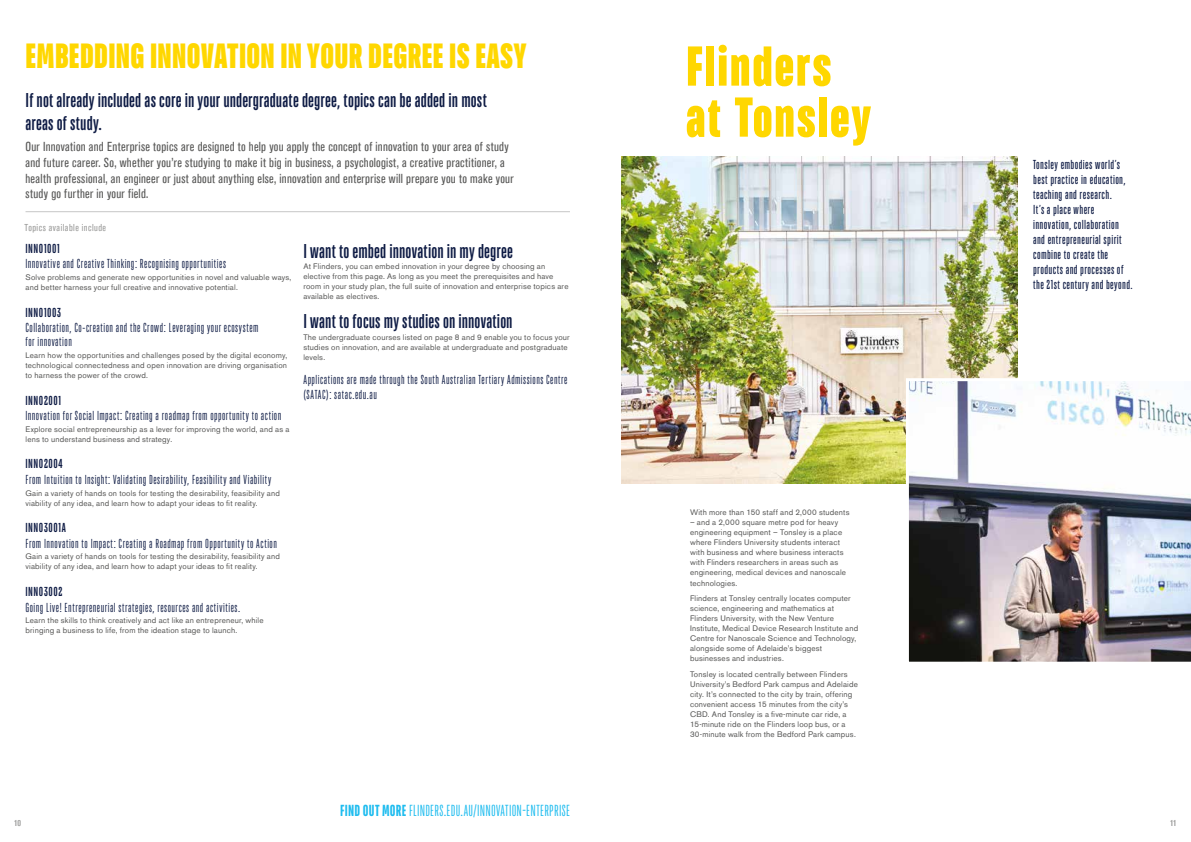
<style>
.page{position:relative;width:1191px;height:842px;background:#fff}
.page>*{position:absolute;margin:0;border:0;box-sizing:border-box;transform-origin:0 0}
.t1{font:900 56px/51px "TT Bluescreens";letter-spacing:.035em;color:#ffd700}
.t2{font:900 35px "TT Bluescreens";letter-spacing:.01em;color:#ffd700}
.t3{font:600 20px/23px "TT Bluescreens";letter-spacing:.01em;color:#0f1c45}
.t4{font:16px "TT Bluescreens";letter-spacing:.02em;color:#1ebcef}
.t5{font:13px/14px "TT Bluescreens";letter-spacing:.04em;color:#0f1c45}
.t6{font:condensed 13px/15.6px "Akzidenz Grotesk Std";letter-spacing:.02em;color:#575756}
.t7{font:500 13px/15px "TT Bluescreens";letter-spacing:.03em;color:#0f1c45}
.t8{font:600 13px "TT Bluescreens";letter-spacing:.04em;color:#0f1c45}
.t9{font:condensed 10px "Akzidenz Grotesk Std";letter-spacing:.045em;color:#9d9d9c}
.t10{font:700 condensed 9px "Akzidenz Grotesk BE";color:#9d9d9c}
.t11{font:8px/10px "Akzidenz Grotesk BE";letter-spacing:.02em;color:#575756}
.s1{font-weight:700}
</style>
<div class="page">
<hr style="left:26px;top:211px;width:544px;height:1px;background:#c6c6c6">
<img style="left:621px;top:157px;width:396px;height:326px">
<img style="left:906px;top:378px;width:285px;height:284px">
<h2 class="t2" style="left:26px;top:35px;width:503px">EMBEDDING INNOVATION IN YOUR DEGREE IS EASY</h2>
<h3 class="t3" style="left:26px;top:88px;width:463px">If not already included as core in your undergraduate degree, topics can be added in most areas of study.</h3>
<p class="t6" style="left:26px;top:139px;width:489px">Our Innovation and Enterprise topics are designed to help you apply the concept of innovation to your area of study and future career. So, whether you’re studying to make it big in business, a psychologist, a creative practitioner, a health professional, an engineer or just about anything else, innovation and enterprise will prepare you to make your study go further in your field.</p>
<p class="t9" style="left:25px;top:221px;width:83px">Topics available include</p>
<h3 class="t8" style="left:26px;top:241px;width:36px">INNO1001</h3>
<h3 class="t5" style="left:26px;top:257px;width:202px">Innovative and Creative Thinking: Recognising opportunities</h3>
<p class="t11" style="left:26px;top:272px;width:267px">Solve problems and generate new opportunities in novel and valuable ways, and better harness your full creative and innovative potential.</p>
<h3 class="t8" style="left:26px;top:305px;width:37px">INNO1003</h3>
<h3 class="t5" style="left:26px;top:320px;width:234px">Collaboration, Co-creation and the Crowd: Leveraging your ecosystem for innovation</h3>
<p class="t11" style="left:26px;top:350px;width:263px;text-align:justify">Learn how the opportunities and challenges posed by the digital economy, technological connectedness and open innovation are driving organisation to harness the power of the crowd.</p>
<h3 class="t8" style="left:26px;top:393px;width:37px">INNO2001</h3>
<h3 class="t5" style="left:26px;top:408px;width:257px">Innovation for Social Impact: Creating a roadmap from opportunity to action</h3>
<p class="t11" style="left:26px;top:424px;width:265px">Explore social entrepreneurship as a lever for improving the world, and as a lens to understand business and strategy.</p>
<h3 class="t8" style="left:26px;top:456px;width:38px">INNO2004</h3>
<h3 class="t5" style="left:26px;top:472px;width:247px">From Intuition to Insight: Validating Desirability, Feasibility and Viability</h3>
<p class="t11" style="left:26px;top:488px;width:256px">Gain a variety of hands on tools for testing the desirability, feasibility and viability of any idea, and learn how to adapt your ideas to fit reality.</p>
<h3 class="t8" style="left:26px;top:520px;width:42px">INNO3001A</h3>
<h3 class="t5" style="left:26px;top:536px;width:253px">From Innovation to Impact: Creating a Roadmap from Opportunity to Action</h3>
<p class="t11" style="left:26px;top:552px;width:256px">Gain a variety of hands on tools for testing the desirability, feasibility and viability of any idea, and learn how to adapt your ideas to fit reality.</p>
<h3 class="t8" style="left:26px;top:584px;width:38px">INNO3002</h3>
<h3 class="t5" style="left:26px;top:600px;width:216px">Going Live! Entrepreneurial strategies, resources and activities.</h3>
<p class="t11" style="left:26px;top:616px;width:239px">Learn the skills to think creatively and act like an entrepreneur, while bringing a business to life, from the ideation stage to launch.</p>
<h3 class="t3" style="left:303px;top:239px;width:211px">I want to embed innovation in my degree</h3>
<p class="t11" style="left:303px;top:262px;width:266px">At Flinders, you can embed innovation in your degree by choosing an elective from this page. As long as you meet the prerequisites and have room in your study plan, the full suite of innovation and enterprise topics are available as electives.</p>
<h3 class="t3" style="left:303px;top:309px;width:211px">I want to focus my studies on innovation</h3>
<p class="t11" style="left:303px;top:332px;width:268px">The undergraduate courses listed on page 8 and 9 enable you to focus your studies on innovation, and are available at undergraduate and postgraduate levels.</p>
<h3 class="t5" style="left:303px;top:371px;width:266px;line-height:15.6px">Applications are made through the South Australian Tertiary Admissions Centre (SATAC): satac.edu.au</h3>
<h3 class="t4" style="left:340px;top:802px;width:231px"><span class="s1">FIND OUT MORE</span> FLINDERS.EDU.AU/INNOVATION-ENTERPRISE</h3>
<h1 class="t1" style="left:686px;top:40px;width:186px">Flinders at Tonsley</h1>
<p class="t11" style="left:690px;top:508px;width:161px">With more than 150 staff and 2,000 students</p>
<p class="t11" style="left:690px;top:518px;width:158px">– and a 2,000 square metre pod for heavy engineering equipment – Tonsley is a place where Flinders University students interact with business and where business interacts with Flinders researchers in areas such as engineering, medical devices and nanoscale technologies.</p>
<p class="t11" style="left:690px;top:593px;width:170px">Flinders at Tonsley centrally locates computer science, engineering and mathematics at Flinders University, with the New Venture Institute, Medical Device Research Institute and Centre for Nanoscale Science and Technology, alongside some of Adelaide’s biggest businesses and industries.</p>
<p class="t11" style="left:690px;top:669px;width:169px">Tonsley is located centrally between Flinders University’s Bedford Park campus and Adelaide city. It’s connected to the city by train, offering convenient access 15 minutes from the city’s CBD. And Tonsley is a five-minute car ride, a 15-minute ride on the Flinders loop bus, or a 30-minute walk from the Bedford Park campus.</p>
<h3 class="t7" style="left:1033px;top:157px;width:101px">Tonsley embodies world’s best practice in education, teaching and research.<br>It’s a place where innovation, collaboration and entrepreneurial spirit combine to create the products and processes of the 21st century and beyond.</h3>
<p class="t10" style="left:14px;top:818px;width:8px">10</p>
<p class="t10" style="left:1170px;top:818px;width:8px">11</p>
</div>
